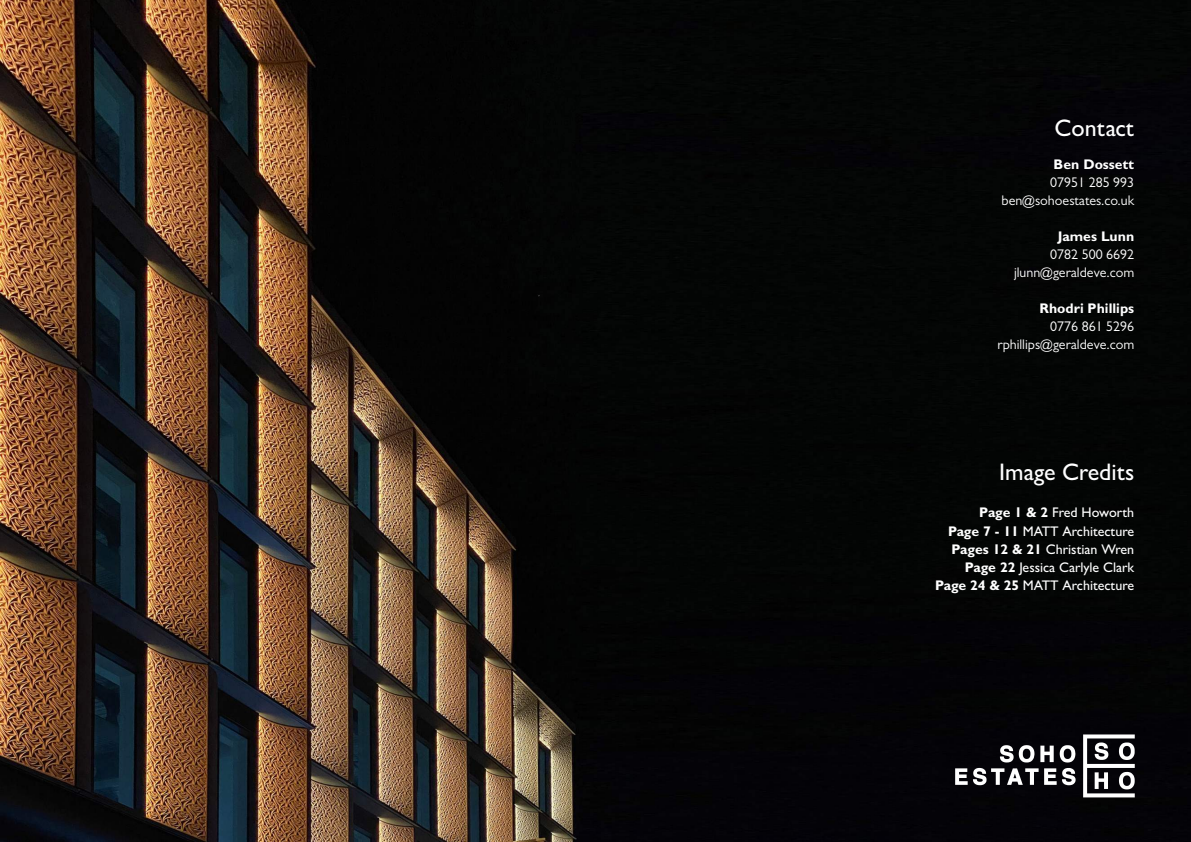
<style>
.page{position:relative;width:1191px;height:842px;background:#fff}
.page>*{position:absolute;margin:0;border:0;box-sizing:border-box;transform-origin:0 0}
.Page_Title{font:500 24px "Gill Sans MT Pro";color:#fff}
.PRINT_body_text{font:500 14px/18px "Gill Sans MT Pro";color:#fff}
.PRINT_body_text-2{font:14px "Gill Sans MT Pro";color:#fff}
.PRINT_body_text-3{font:700 14px "Gill Sans MT Pro";color:#fff}
.s1{font-weight:700}
</style>
<div class="page">
<img style="left:0;top:0;width:1191px;height:842px">
<img style="left:950px;top:730px;width:189px;height:71px">
<p class="Page_Title" style="left:1054px;top:114px;width:81px">Contact</p>
<p class="PRINT_body_text-3" style="left:1053px;top:156px;width:82px">Ben Dossett</p>
<p class="PRINT_body_text-2" style="left:1050px;top:174px;width:85px">07951 285 993</p>
<p class="PRINT_body_text-2" style="left:1001px;top:192px;width:134px">ben@sohoestates.co.uk</p>
<p class="PRINT_body_text-3" style="left:1057px;top:228px;width:78px">James Lunn</p>
<p class="PRINT_body_text-2" style="left:1050px;top:246px;width:85px">0782 500 6692</p>
<p class="PRINT_body_text-2" style="left:1014px;top:264px;width:122px">jlunn@geraldeve.com</p>
<p class="PRINT_body_text-3" style="left:1039px;top:300px;width:96px">Rhodri Phillips</p>
<p class="PRINT_body_text-2" style="left:1050px;top:318px;width:85px">0776 861 5296</p>
<p class="PRINT_body_text-2" style="left:997px;top:336px;width:138px">rphillips@geraldeve.com</p>
<p class="Page_Title" style="left:999px;top:458px;width:136px">Image Credits</p>
<p class="PRINT_body_text" style="left:979px;top:504px;width:156px"><span class="s1">Page 1 &amp; 2</span> Fred Howorth</p>
<p class="PRINT_body_text" style="left:948px;top:522px;width:188px"><span class="s1">Page 7 - 11</span> MATT Architecture<br><span class="s1">Pages 12 &amp; 21</span> Christian Wren</p>
<p class="PRINT_body_text" style="left:964px;top:558px;width:171px"><span class="s1">Page 22</span> Jessica Carlyle Clark</p>
<p class="PRINT_body_text" style="left:935px;top:576px;width:201px"><span class="s1">Page 24 &amp; 25</span> MATT Architecture</p>
</div>
